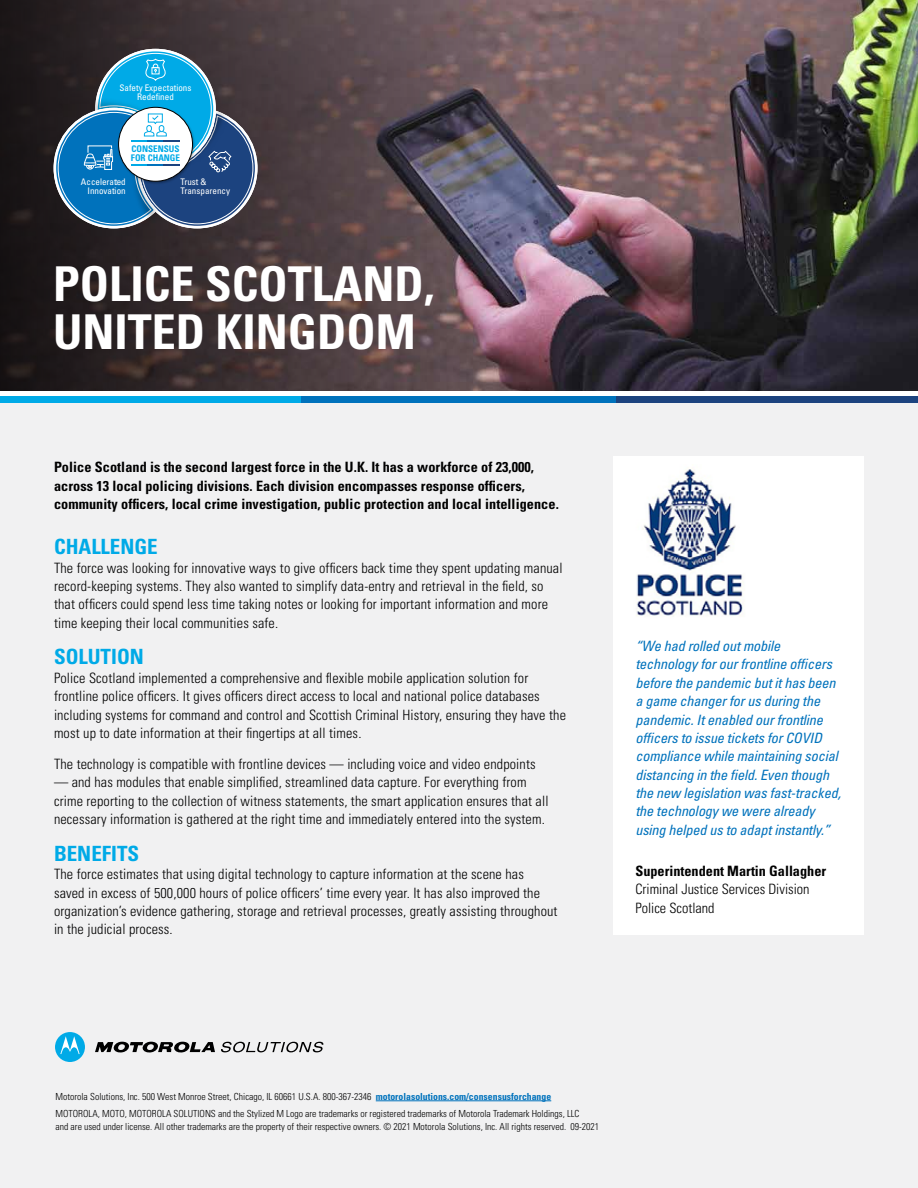
<style>
.page{position:relative;width:918px;height:1188px;background:#fff}
.page>*{position:absolute;margin:0;border:0;box-sizing:border-box;transform-origin:0 0}
.t1{font:700 condensed 48px/48px "Univers LT Std";color:#fff}
.t2{font:700 condensed 21px "Univers LT Std";color:#00aae7}
.t3{font:300 condensed 14.25px/18.3px "Univers LT Std";letter-spacing:.01em;color:#000}
.t4{font:italic condensed 14.25px/18.3px "Univers LT Pro";letter-spacing:-.01em;color:#0072bc}
.t5{font:700 condensed 14.25px/18.3px "Univers LT Std";letter-spacing:.005em;color:#000}
.t6{font:300 condensed 14.25px/18.3px "Univers LT Pro";color:#000}
.t7{font:700 condensed 14.25px "Univers LT Pro";color:#000}
.t8{font:300 condensed 12.75px "Univers LT Std";letter-spacing:.015em;color:#000}
.t9{font:300 condensed 9.75px/16.8px "Univers LT Std";color:#000}
.t10{font:700 condensed 9.15px/9.3px "Univers LT Pro";color:#00aae7}
.t11{font:condensed 9px/9px "Univers LT Pro";color:#fff;text-align:center}
.s1{font-weight:700;color:#0072bc}
.s2{font-weight:700}
</style>
<div class="page">
<div style="left:0;top:402px;width:918px;height:786px;background:#f1f1f2"></div>
<img style="left:524px;top:0;width:394px;height:391px">
<div style="left:614px;top:619px;width:250px;height:315px;background:#fff"></div>
<svg style="left:0;top:0;width:524px;height:391px;background:#493d41"></svg>
<div style="left:614px;top:456px;width:250px;height:163px;background:#fff"></div>
<img style="left:636px;top:469px;width:108px;height:147px">
<svg style="left:95px;top:1042px;width:120px;height:11px"></svg>
<svg style="left:55px;top:1032px;width:30px;height:30px"></svg>
<svg style="left:221px;top:1042px;width:102px;height:10px"></svg>
<hr style="left:376px;top:1101px;width:175px;height:1px;background:#0072bc">
<svg style="left:53px;top:48px;width:205px;height:181px;background:#43779a"></svg>
<div style="left:0;top:395px;width:302px;height:7px;background:#00aae7"></div>
<div style="left:302px;top:395px;width:314px;height:7px;background:#0072bc"></div>
<div style="left:616px;top:395px;width:302px;height:7px;background:#1c437f"></div>
<p class="t11" style="left:120px;top:83px;width:73px">Safety Expectations<br>Redefined</p>
<p class="t10" style="left:131px;top:144px;width:51px">CONSENSUS<br>FOR CHANGE</p>
<p class="t11" style="left:81px;top:177px;width:46px;text-align:right">Accelerated<br>Innovation</p>
<p class="t11" style="left:181px;top:177px;width:51px;text-align:left">Trust &amp;<br>Transparency</p>
<h1 class="t1" style="left:53px;top:260px;width:383px">POLICE SCOTLAND,<br>UNITED KINGDOM</h1>
<p class="t5" style="left:54px;top:458px;width:506px">Police Scotland is the second largest force in the U.K. It has a workforce of 23,000, across 13 local policing divisions. Each division encompasses response officers, community officers, local crime investigation, public protection and local intelligence.</p>
<h2 class="t2" style="left:54px;top:534px;width:105px">CHALLENGE</h2>
<p class="t3" style="left:54px;top:558px;width:510px">The force was looking for innovative ways to give officers back time they spent updating manual record-keeping systems. They also wanted to simplify data-entry and retrieval in the field, so that officers could spend less time taking notes or looking for important information and more time keeping their local communities safe.</p>
<h2 class="t2" style="left:54px;top:644px;width:91px">SOLUTION</h2>
<p class="t3" style="left:54px;top:669px;width:514px">Police Scotland implemented a comprehensive and flexible mobile application solution for frontline police officers. It gives officers direct access to local and national police databases including systems for command and control and Scottish Criminal History, ensuring they have the most up to date information at their fingertips at all times.</p>
<p class="t3" style="left:54px;top:755px;width:483px">The technology is compatible with frontline devices — including voice and video endpoints</p>
<p class="t3" style="left:54px;top:773px;width:496px">— and has modules that enable simplified, streamlined data capture. For everything from crime reporting to the collection of witness statements, the smart application ensures that all necessary information is gathered at the right time and immediately entered into the system.</p>
<h2 class="t2" style="left:54px;top:841px;width:87px">BENEFITS</h2>
<p class="t3" style="left:54px;top:865px;width:505px">The force estimates that using digital technology to capture information at the scene has saved in excess of 500,000 hours of police officers’ time every year. It has also improved the organization’s evidence gathering, storage and retrieval processes, greatly assisting throughout in the judicial process.</p>
<p class="t4" style="left:635px;top:636px;width:207px">“We had rolled out mobile technology for our frontline officers before the pandemic but it has been a game changer for us during the pandemic. It enabled our frontline officers to issue tickets for COVID compliance while maintaining social distancing in the field. Even though the new legislation was fast-tracked, the technology we were already using helped us to adapt instantly.”</p>
<p class="t7" style="left:635px;top:862px;width:192px">Superintendent Martin Gallagher</p>
<p class="t6" style="left:635px;top:879px;width:176px">Criminal Justice Services Division<br>Police Scotland</p>
<p class="t9" style="left:56px;top:1088px;width:526px">Motorola Solutions, Inc. 500 West Monroe Street, Chicago, IL 60661 U.S.A. 800-367-2346 <span class="s1">motorolasolutions.com/consensusforchange<br></span>MOTOROLA, MOTO, MOTOROLA SOLUTIONS and the Stylized M Logo are trademarks or registered trademarks of Motorola Trademark Holdings, LLC</p>
<p class="t9" style="left:56px;top:1118px;width:545px">and are used under license. All other trademarks are the property of their respective owners. © 2021 Motorola Solutions, Inc. All rights reserved. 09-2021</p>
<p class="t8" style="left:54px;top:1121px;width:182px"><span class="s2">REPORT</span> | CONSENSUS FOR CHANGE</p>
</div>
